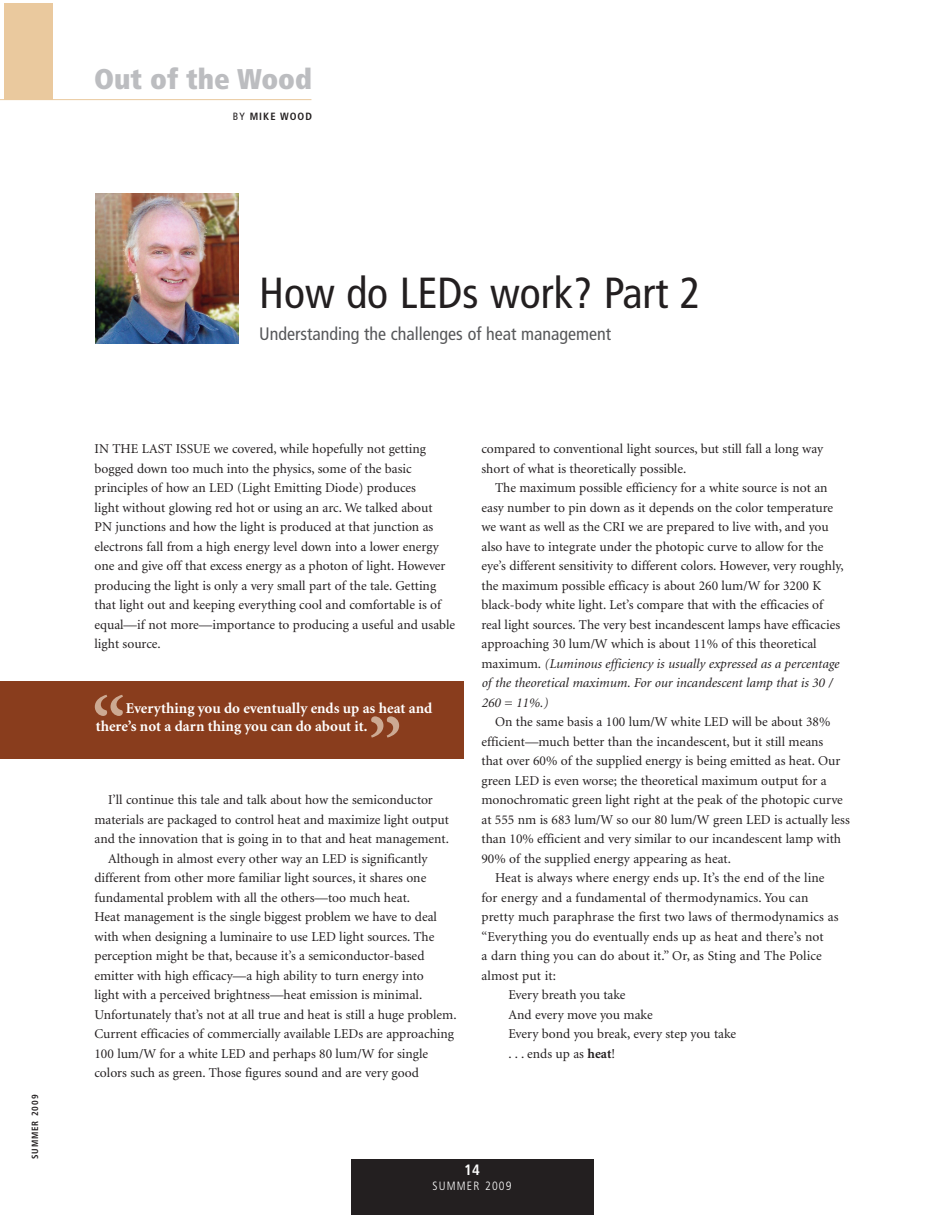
<style>
.page{position:relative;width:945px;height:1215px;background:#fff}
.page>*{position:absolute;margin:0;border:0;box-sizing:border-box;transform-origin:0 0}
.t1{font:600 76.95px "Minion";color:#cca992}
.t2{font:condensed 43.5px "Frutiger";color:#231f20}
.t3{font:900 condensed 28.5px "Frutiger";color:#bcbdc0}
.t4{font:condensed 18px "Frutiger";color:#57585a}
.t5{font:700 15px/18px "Minion";color:#fff}
.t6{font:700 condensed 15px "Frutiger";color:#fff}
.t7{font:13.5px/19.5px "Minion";color:#231f20}
.t8{font:300 condensed 12px "Frutiger";letter-spacing:.1em;color:#fff}
.t9{font:700 condensed 10.5px "Frutiger";letter-spacing:.1em;color:#231f20}
.t10{font:700 condensed 9px "Frutiger";letter-spacing:.1em;color:#231f20}
.s1{font-weight:400}
.s2{font-style:italic}
.s3{font-weight:700}
</style>
<div class="page">
<div style="left:351px;top:1160px;width:243px;height:55px;background:#231f20"></div>
<hr style="left:0;top:99px;width:311px;height:1px;background:#eac99e">
<div style="left:4px;top:3px;width:49px;height:97px;background:#eac99e"></div>
<img style="left:95px;top:194px;width:144px;height:149px">
<div style="left:0;top:682px;width:463px;height:77px;background:#893d1d"></div>
<p class="t3" style="left:94px;top:61px;width:219px">Out of the Wood</p>
<p class="t9" style="left:233px;top:110px;width:81px"><span class="s1">BY</span> MIKE WOOD</p>
<p class="t10" style="left:30px;top:1159px;width:66px;rotate:-90deg">SUMMER 2009</p>
<p class="t2" style="left:259px;top:268px;width:443px">How do LEDs work? Part 2</p>
<p class="t4" style="left:259px;top:323px;width:354px">Understanding the challenges of heat management</p>
<p class="t7" style="left:94px;top:440px;width:362px">In the last issue we covered, while hopefully not getting bogged down too much into the physics, some of the basic principles of how an LED (Light Emitting Diode) produces<br>light without glowing red hot or using an arc. We talked about<br>PN junctions and how the light is produced at that junction as electrons fall from a high energy level down into a lower energy one and give off that excess energy as a photon of light. However producing the light is only a very small part of the tale. Getting that light out and keeping everything cool and comfortable is of equal—if not more—importance to producing a useful and usable light source.</p>
<p class="t1" style="left:91px;top:686px;width:37px">“</p>
<p class="t5" style="left:96px;top:699px;width:338px;text-indent:30px">Everything you do eventually ends up as heat and there’s not a darn thing you can do about it.</p>
<p class="t1" style="left:403px;top:746px;width:37px;rotate:-180deg">“</p>
<p class="t7" style="left:94px;top:791px;width:356px;text-align:center">I’ll continue this tale and talk about how the semiconductor materials are packaged to control heat and maximize light output and the innovation that is going in to that and heat management.</p>
<p class="t7" style="left:94px;top:849px;width:364px;text-indent:14px">Although in almost every other way an LED is significantly different from other more familiar light sources, it shares one fundamental problem with all the others—too much heat.<br>Heat management is the single biggest problem we have to deal with when designing a luminaire to use LED light sources. The perception might be that, because it’s a semiconductor-based emitter with high efficacy—a high ability to turn energy into<br>light with a perceived brightness—heat emission is minimal.<br>Unfortunately that’s not at all true and heat is still a huge problem.<br>Current efficacies of commercially available LEDs are approaching 100 lum/W for a white LED and perhaps 80 lum/W for single colors such as green. Those figures sound and are very good</p>
<p class="t7" style="left:482px;top:440px;width:343px">compared to conventional light sources, but still fall a long way short of what is theoretically possible.</p>
<p class="t7" style="left:482px;top:479px;width:364px;text-indent:14px">The maximum possible efficiency for a white source is not an easy number to pin down as it depends on the color temperature we want as well as the CRI we are prepared to live with, and you also have to integrate under the photopic curve to allow for the eye’s different sensitivity to different colors. However, very roughly, the maximum possible efficacy is about 260 lum/W for 3200 K black-body white light. Let’s compare that with the efficacies of real light sources. The very best incandescent lamps have efficacies approaching 30 lum/W which is about 11% of this theoretical maximum. <span class="s2">(Luminous efficiency is usually expressed as a percentage of the theoretical maximum. For our incandescent lamp that is 30 / 260 = 11%.)</span></p>
<p class="t7" style="left:482px;top:713px;width:370px;text-indent:14px">On the same basis a 100 lum/W white LED will be about 38% efficient—much better than the incandescent, but it still means<br>that over 60% of the supplied energy is being emitted as heat. Our green LED is even worse; the theoretical maximum output for a monochromatic green light right at the peak of the photopic curve at 555 nm is 683 lum/W so our 80 lum/W green LED is actually less than 10% efficient and very similar to our incandescent lamp with 90% of the supplied energy appearing as heat.</p>
<p class="t7" style="left:482px;top:869px;width:359px;text-indent:14px">Heat is always where energy ends up. It’s the end of the line for energy and a fundamental of thermodynamics. You can pretty much paraphrase the first two laws of thermodynamics as “Everything you do eventually ends up as heat and there’s not<br>a darn thing you can do about it.” Or, as Sting and The Police almost put it:</p>
<p class="t7" style="left:482px;top:986px;width:146px;text-indent:7px">Every breath you take<br>A</p>
<p class="t7" style="left:517px;top:1005px;width:137px">nd every move you make</p>
<p class="t7" style="left:508px;top:1025px;width:229px;text-indent:7px">very bond you break, every step you take . . . ends up as <span class="s3">heat</span>!</p>
<p class="t7" style="left:482px;top:1025px;width:19px">E</p>
<p class="t6" style="left:464px;top:1161px;width:17px">14</p>
<p class="t8" style="left:432px;top:1179px;width:81px">SUMMER 2009</p>
</div>
